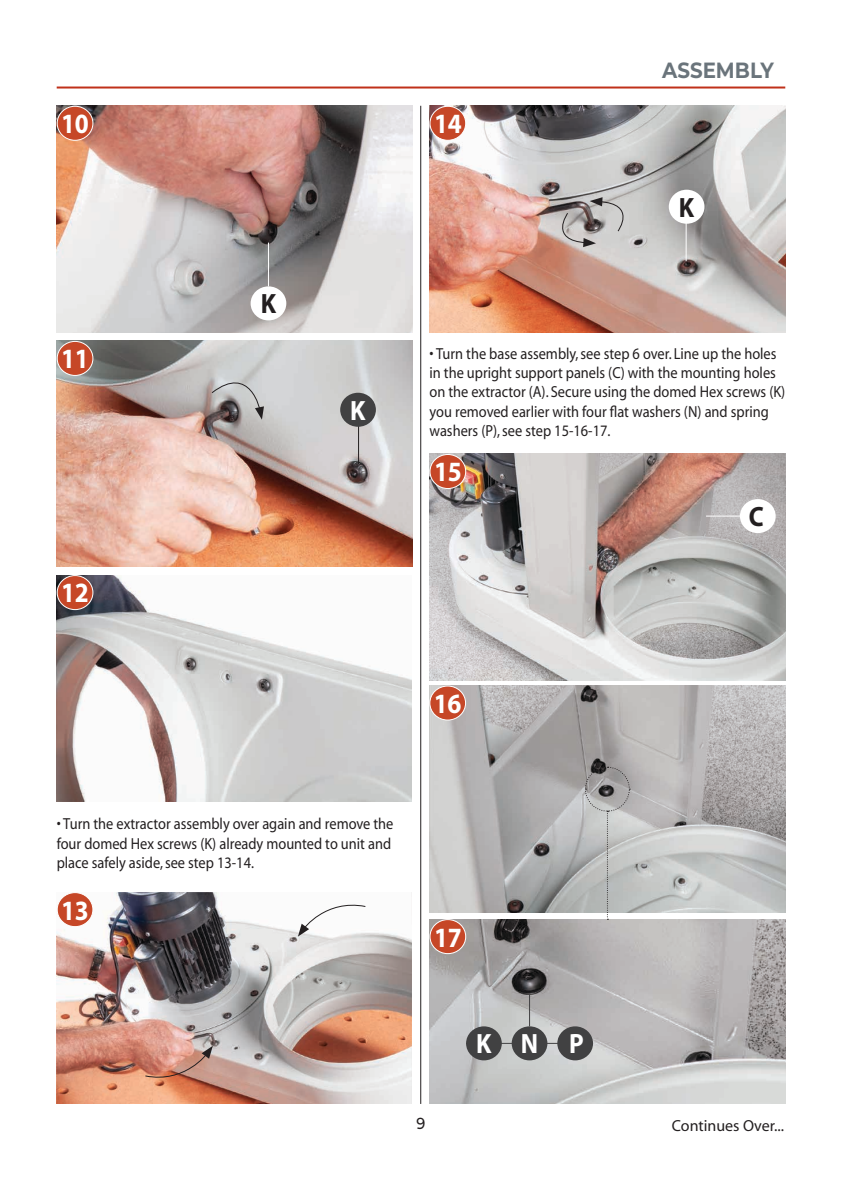
<style>
.page{position:relative;width:842px;height:1191px;background:#fff}
.page>*{position:absolute;margin:0;border:0;box-sizing:border-box;transform-origin:0 0}
.Numbers_black{font:700 28px "Myriad";letter-spacing:-.01em;color:#fff;scale:.9 1}
.Numbers_black-2{font:700 28px "Myriad";color:#231f20;scale:.9 1}
.Main_Heading_Right{font:700 22px "Montserrat";color:#6a747b;scale:.9 1}
.Manual_Text{font:16px/19.2px "Myriad";color:#231f20;scale:.9 1}
.Continues_Over{font:16px "Myriad";color:#231f20}
.Page_Numbers{font:500 16px "Montserrat";color:#231f20;scale:.9 1}
</style>
<div class="page">
<hr style="left:57px;top:86px;width:728px;height:2px;background:#c0311a">
<hr style="left:420px;top:106px;width:1px;height:998px;background:#231f20">
<img style="left:57px;top:575px;width:355px;height:227px">
<div style="left:57px;top:575px;width:36px;height:34px;background:#c64727;border-radius:50%"></div>
<div style="left:57px;top:575px;width:36px;height:35px;border:1px solid #fff;border-radius:50%"></div>
<img style="left:57px;top:340px;width:355px;height:227px">
<img style="left:57px;top:892px;width:355px;height:212px">
<img style="left:429px;top:106px;width:356px;height:227px">
<div style="left:57px;top:892px;width:36px;height:34px;background:#c64727;border-radius:50%"></div>
<div style="left:57px;top:892px;width:36px;height:35px;border:1px solid #fff;border-radius:50%"></div>
<div style="left:430px;top:106px;width:36px;height:34px;background:#c64727;border-radius:50%"></div>
<div style="left:429px;top:106px;width:37px;height:35px;border:1px solid #fff;border-radius:50%"></div>
<img style="left:57px;top:106px;width:355px;height:227px">
<div style="left:57px;top:106px;width:36px;height:34px;background:#c64727;border-radius:50%"></div>
<div style="left:57px;top:106px;width:36px;height:35px;border:1px solid #fff;border-radius:50%"></div>
<hr style="left:358px;top:423px;width:1px;height:41px;background:#231f20">
<div style="left:251px;top:286px;width:35px;height:34px;background:#fff;border-radius:50%"></div>
<div style="left:669px;top:190px;width:35px;height:34px;background:#fff;border-radius:50%"></div>
<hr style="left:268px;top:243px;width:1px;height:43px;background:#fff">
<hr style="left:686px;top:222px;width:1px;height:39px;background:#fff">
<svg style="left:298px;top:898px;width:69px;height:38px"></svg>
<svg style="left:144px;top:1045px;width:69px;height:38px;background:#ca8c7a"></svg>
<div style="left:57px;top:341px;width:36px;height:34px;background:#c64727;border-radius:50%"></div>
<div style="left:57px;top:341px;width:36px;height:35px;border:1px solid #fff;border-radius:50%"></div>
<div style="left:340px;top:393px;width:36px;height:34px;background:#414142;border-radius:50%"></div>
<svg style="left:211px;top:363px;width:53px;height:57px;background:#afaeae"></svg>
<svg style="left:548px;top:197px;width:90px;height:50px;background:#b2adab"></svg>
<img style="left:429px;top:454px;width:356px;height:227px">
<img style="left:429px;top:685px;width:356px;height:227px">
<img style="left:429px;top:919px;width:356px;height:185px">
<div style="left:430px;top:454px;width:36px;height:34px;background:#c64727;border-radius:50%"></div>
<div style="left:429px;top:454px;width:37px;height:35px;border:1px solid #fff;border-radius:50%"></div>
<div style="left:740px;top:499px;width:36px;height:34px;background:#fff;border-radius:50%"></div>
<hr style="left:706px;top:515px;width:37px;height:1px;background:#fff">
<svg style="left:584px;top:766px;width:46px;height:153px;background:#b4b6b5"></svg>
<hr style="left:466px;top:1042px;width:127px;height:1px;background:#414142">
<div style="left:466px;top:1026px;width:36px;height:34px;background:#414142;border-radius:50%"></div>
<div style="left:512px;top:1026px;width:35px;height:34px;background:#414142;border-radius:50%"></div>
<div style="left:557px;top:1026px;width:36px;height:34px;background:#414142;border-radius:50%"></div>
<hr style="left:529px;top:994px;width:1px;height:32px;background:#414142">
<div style="left:430px;top:686px;width:36px;height:34px;background:#c64727;border-radius:50%"></div>
<div style="left:429px;top:685px;width:37px;height:35px;border:1px solid #fff;border-radius:50%"></div>
<div style="left:430px;top:919px;width:36px;height:34px;background:#c64727;border-radius:50%"></div>
<div style="left:429px;top:919px;width:37px;height:35px;border:1px solid #fff;border-radius:50%"></div>
<p class="Numbers_black" style="left:61px;top:109px;width:32px">10</p>
<p class="Numbers_black" style="left:434px;top:109px;width:32px">14</p>
<p class="Numbers_black-2" style="left:261px;top:289px;width:19px">K</p>
<p class="Main_Heading_Right" style="left:662px;top:54px;width:126px">ASSEMBLY</p>
<p class="Numbers_black-2" style="left:679px;top:193px;width:19px">K</p>
<p class="Numbers_black" style="left:61px;top:344px;width:32px">11</p>
<p class="Numbers_black" style="left:61px;top:578px;width:32px">12</p>
<p class="Numbers_black" style="left:350px;top:396px;width:19px">K</p>
<p class="Manual_Text" style="left:429px;top:345px;width:397px">• Turn the base assembly, see step 6 over. Line up the holes in the upright support panels (C) with the mounting holes on the extractor (A). Secure using the domed Hex screws (K) you removed earlier with four flat washers (N) and spring washers (P), see step 15-16-17.</p>
<p class="Numbers_black" style="left:434px;top:457px;width:32px">15</p>
<p class="Numbers_black-2" style="left:749px;top:502px;width:18px">C</p>
<p class="Numbers_black" style="left:434px;top:689px;width:32px">16</p>
<p class="Manual_Text" style="left:57px;top:815px;width:376px">• Turn the extractor assembly over again and remove the four domed Hex screws (K) already mounted to unit and place safely aside, see step 13-14.</p>
<p class="Numbers_black" style="left:61px;top:895px;width:32px">13</p>
<p class="Numbers_black" style="left:434px;top:922px;width:32px">17</p>
<p class="Page_Numbers" style="left:417px;top:1112px;width:11px">9</p>
<p class="Numbers_black" style="left:476px;top:1029px;width:19px">K</p>
<p class="Numbers_black" style="left:521px;top:1029px;width:21px">N</p>
<p class="Numbers_black" style="left:569px;top:1029px;width:18px">P</p>
<p class="Continues_Over" style="left:672px;top:1117px;width:114px">Continues Over...</p>
</div>
